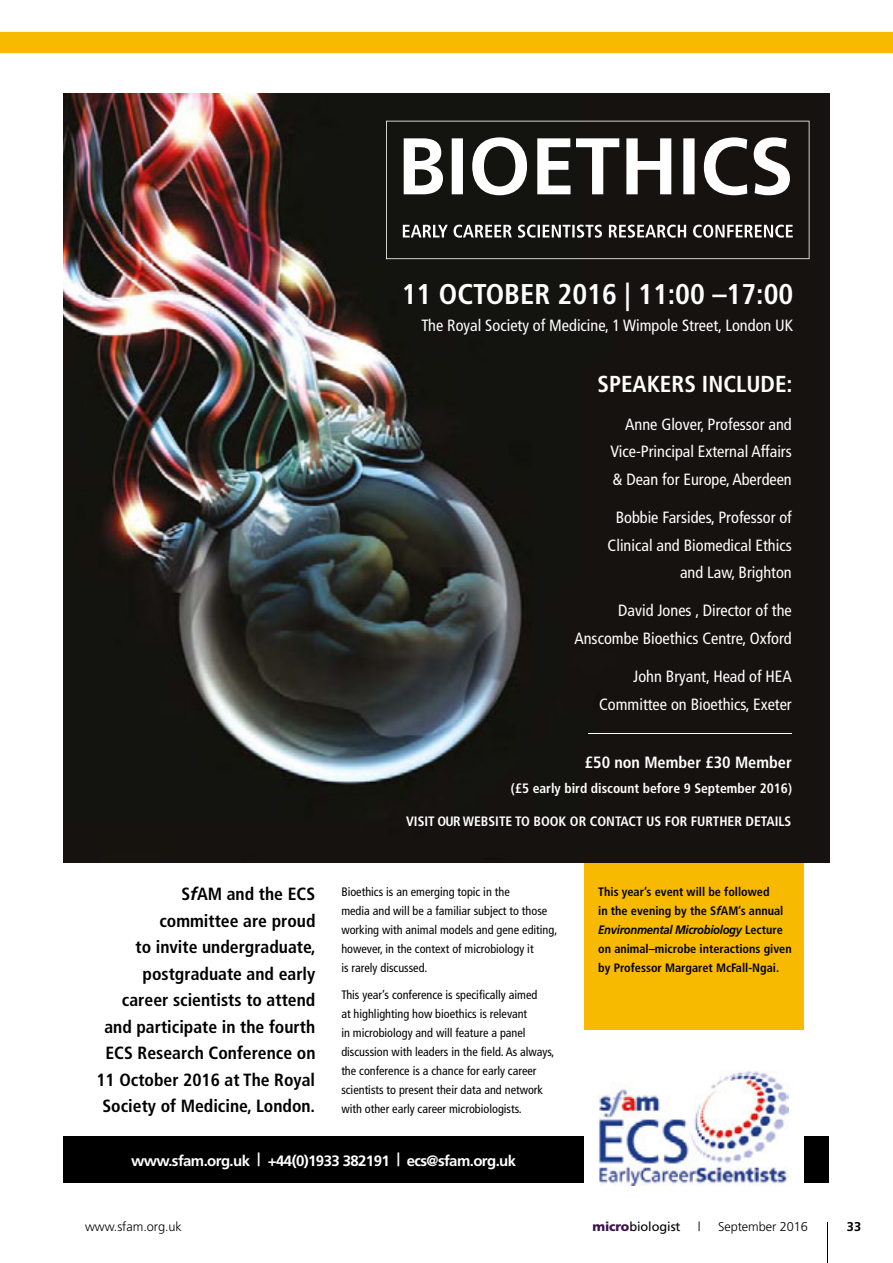
<style>
.page{position:relative;width:893px;height:1263px;background:#fff}
.page>*{position:absolute;margin:0;border:0;box-sizing:border-box;transform-origin:0 0}
.t1{font:700 condensed 28.5px "Frutiger";color:#fff}
.t2{font:700 condensed 23.1px "Frutiger";color:#fff}
.t3{font:700 condensed 17.7px/26.5px "Frutiger";color:#000;text-align:right}
.t4{font:condensed 16.35px/27.2px "Frutiger";color:#fff;text-align:right}
.t5{font:700 condensed 16.35px "Frutiger";color:#fff}
.t6{font:700 15px "Frutiger";letter-spacing:-.04em;color:#fff}
.t7{font:700 condensed 13.65px "Frutiger";color:#fff}
.t8{font:300 12.75px "Frutiger";letter-spacing:-.005em;color:#000}
.t9{font:12.75px "Frutiger";letter-spacing:-.005em;color:#000}
.t10{font:700 12.75px "Frutiger";color:#000}
.t11{font:condensed 12.3px/19px "Frutiger";color:#000}
.t12{font:700 condensed 12.3px/19px "Frutiger";color:#000}
.s1{font-style:italic;font-stretch:normal}
.s2{font-weight:400;font-size:18px}
.s3{font-weight:900;color:#3a124e}
</style>
<div class="page">
<div style="left:584px;top:848px;width:219px;height:182px;background:#f7ba00"></div>
<img style="left:64px;top:181px;width:765px;height:681px">
<svg style="left:386px;top:181px;width:423px;height:78px;background:#393734"></svg>
<hr style="left:589px;top:733px;width:203px;height:1px;background:#fff">
<div style="left:64px;top:1137px;width:765px;height:46px;background:#000"></div>
<div style="left:584px;top:1050px;width:219px;height:153px;background:#fff"></div>
<img style="left:598px;top:1071px;width:191px;height:114px">
<svg style="left:0;top:32px;width:893px;height:149px"></svg>
<hr style="left:827px;top:1222px;width:1px;height:41px;background:#000">
<h1 class="t1" style="left:402px;top:277px;width:393px">11 OCTOBER 2016 | 11:00 –17:00</h1>
<h3 class="t4" style="left:422px;top:311px;width:373px">The Royal Society of Medicine, 1 Wimpole Street, London UK</h3>
<h2 class="t2" style="left:597px;top:370px;width:197px">SPEAKERS INCLUDE:</h2>
<h3 class="t4" style="left:610px;top:411px;width:183px;text-align:justify;text-indent:15px">Anne Glover, Professor and Vice-Principal External Affairs &amp; Dean for Europe, Aberdeen</h3>
<h3 class="t4" style="left:608px;top:504px;width:186px">Bobbie Farsides, Professor of<br>Clinical and Biomedical Ethics and Law, Brighton</h3>
<h3 class="t4" style="left:574px;top:597px;width:219px">David Jones , Director of the<br>Anscombe Bioethics Centre, Oxford</h3>
<h3 class="t4" style="left:599px;top:663px;width:194px">John Bryant, Head of HEA<br>Committee on Bioethics, Exeter</h3>
<h3 class="t5" style="left:585px;top:752px;width:209px">£50 non Member £30 Member</h3>
<p class="t7" style="left:511px;top:780px;width:283px">(£5 early bird discount before 9 September 2016)</p>
<p class="t7" style="left:406px;top:813px;width:387px">VISIT OUR WEBSITE TO BOOK OR CONTACT US FOR FURTHER DETAILS</p>
<h3 class="t3" style="left:96px;top:881px;width:221px">S<span class="s1">f</span>AM and the ECS<br>committee are proud<br>to invite undergraduate, postgraduate and early career scientists to attend and participate in the fourth<br>ECS Research Conference on<br>11 October 2016 at The Royal<br>Society of Medicine, London.</h3>
<h3 class="t5" style="left:113px;top:1149px;width:420px">www.sfam.org.uk | +44 (0)207 685 2596 | ecs@sfam.org.uk</h3>
<p class="t11" style="left:341px;top:883px;width:217px">Bioethics is an emerging topic in the<br>media and will be a familiar subject to those working with animal models and gene editing, however, in the context of microbiology it<br>is rarely discussed.</p>
<p class="t11" style="left:341px;top:985px;width:215px">This year’s conference is specifically aimed<br>at highlighting how bioethics is relevant<br>in microbiology and will feature a panel discussion with leaders in the field. As always, the conference is a chance for early career scientists to present their data and network with other early career microbiologists.</p>
<p class="t6" style="left:131px;top:1152px;width:387px">www.sfam.org.uk <span class="s2">|</span> +44(0)1933 382191 <span class="s2">|</span> ecs@sfam.org.uk</p>
<p class="t12" style="left:598px;top:882px;width:195px">This year’s event will be followed<br>in the evening by the S<span class="s1">f</span>AM’s annual <span class="s1">Environmental Microbiology</span> Lecture on animal–microbe interactions given by Professor Margaret McFall-Ngai.</p>
<p class="t8" style="left:85px;top:1219px;width:98px">www.sfam.org.uk</p>
<p class="t9" style="left:592px;top:1219px;width:90px"><span class="s3">micro</span>biologist</p>
<p class="t8" style="left:698px;top:1219px;width:4px">|</p>
<p class="t8" style="left:718px;top:1219px;width:91px">September 2016</p>
<p class="t10" style="left:847px;top:1219px;width:16px">33</p>
</div>
